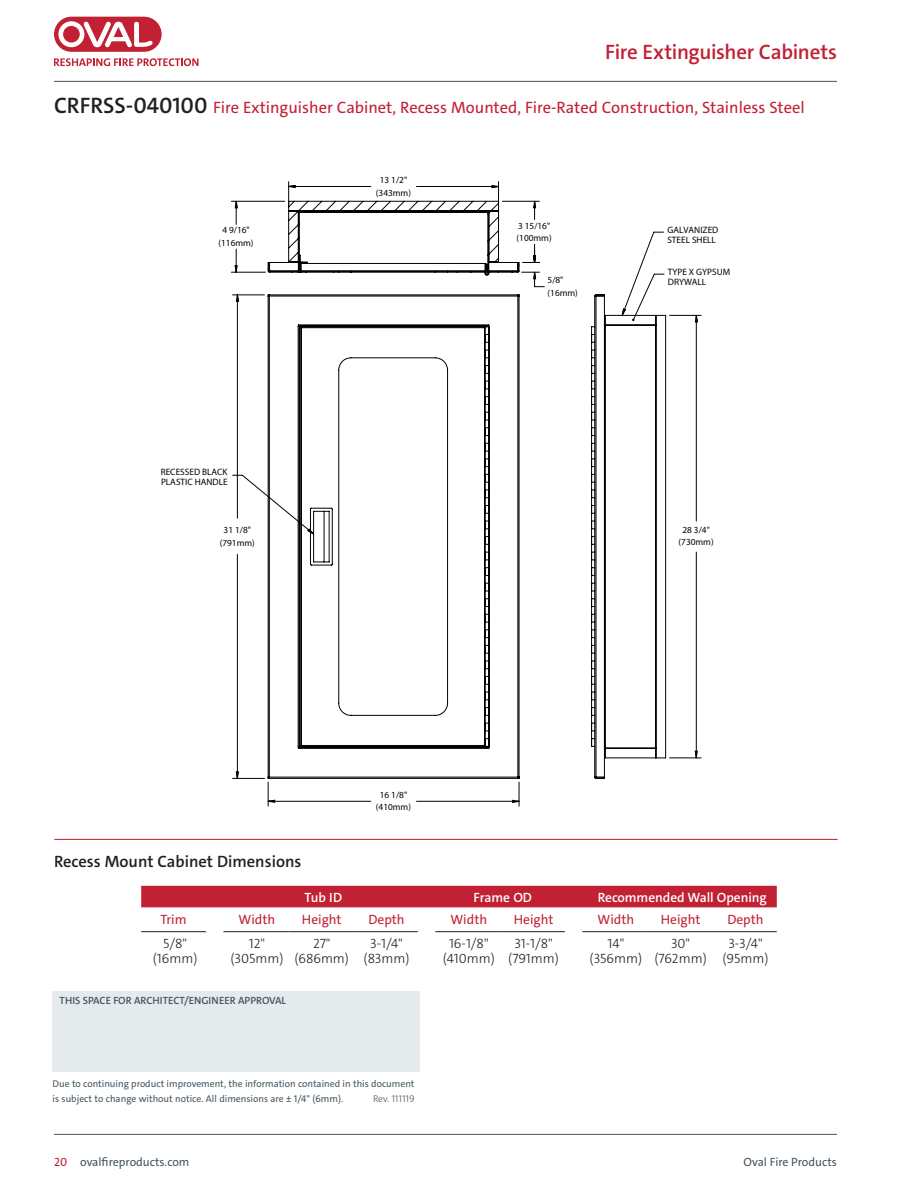
<style>
.page{position:relative;width:918px;height:1188px;background:#fff}
.page>*{position:absolute;margin:0;border:0;box-sizing:border-box;transform-origin:0 0}
.t1{font:600 21px "The Sans C4 s";letter-spacing:-.015em;color:#c22033}
.Product_Title{font:16.5px "The Sans C4 s";color:#c31f32}
.table-options{font:600 16.5px "The Sans C4 s";color:#231f20}
.Ordering_Info_Table{font:300 13.5px "The Sans C4 s";color:#231f20}
.Options_Body{font:13.5px "The Sans C4 s";color:#c22033}
.Options_Body-2{font:600 13.5px "The Sans C4 s";letter-spacing:-.005em;color:#fff}
.t2{font:12px "The Sans C4 s";color:#465560}
.t3{font:600 10.5px "The Sans C4 s";color:#465560}
.t4{font:9.75px/15px "The Sans C4 s";color:#465560}
.Body{font:300 9.75px "The Sans C4 s";color:#465560}
.t5{font:9.3px/12.3px "Myriad Pro";color:#020304;text-align:center}
.s1{font-weight:600;font-size:22.5px;color:#231f20}
.s2{color:#c22033}
</style>
<div class="page">
<hr style="left:54px;top:81px;width:783px;height:1px;background:#465560">
<hr style="left:54px;top:1134px;width:783px;height:1px;background:#465560">
<div style="left:53px;top:991px;width:367px;height:81px;background:#e5eaed"></div>
<div style="left:54px;top:17px;width:108px;height:35px;background:#c22033;border-radius:17px"></div>
<svg style="left:58px;top:21px;width:95px;height:27px"></svg>
<svg style="left:54px;top:58px;width:144px;height:8px"></svg>
<svg style="left:235px;top:185px;width:463px;height:618px"></svg>
<svg style="left:268px;top:201px;width:398px;height:578px"></svg>
<hr style="left:54px;top:839px;width:784px;height:1px;background:#c22033">
<div style="left:141px;top:886px;width:636px;height:21px;background:#c22033"></div>
<hr style="left:141px;top:931px;width:65px;height:1px;background:#231f20">
<hr style="left:223px;top:931px;width:65px;height:1px;background:#231f20">
<hr style="left:288px;top:931px;width:65px;height:1px;background:#231f20">
<hr style="left:353px;top:931px;width:65px;height:1px;background:#231f20">
<hr style="left:435px;top:931px;width:65px;height:1px;background:#231f20">
<hr style="left:500px;top:931px;width:65px;height:1px;background:#231f20">
<hr style="left:582px;top:931px;width:65px;height:1px;background:#231f20">
<hr style="left:647px;top:931px;width:65px;height:1px;background:#231f20">
<hr style="left:712px;top:931px;width:65px;height:1px;background:#231f20">
<p class="t1" style="left:605px;top:38px;width:233px">Fire Extinguisher Cabinets</p>
<p class="Product_Title" style="left:54px;top:97px;width:752px"><span class="s1">CRFRSS-040100</span> Fire Extinguisher Cabinet, Recess Mounted, Fire-Rated Construction, Stainless Steel</p>
<p class="t5" style="left:376px;top:174px;width:37px">13 1/2" (343mm)</p>
<p class="t5" style="left:219px;top:224px;width:37px">4 9/16" (116mm)</p>
<p class="t5" style="left:517px;top:219px;width:37px;text-align:left">3 15/16" (100mm)</p>
<p class="t5" style="left:161px;top:466px;width:69px;line-height:10.8px;text-align:left">RECESSED BLACK<br>PLASTIC HANDLE</p>
<p class="t5" style="left:220px;top:524px;width:37px">31 1/8" (791mm)</p>
<p class="t5" style="left:548px;top:274px;width:32px;text-align:left">5/8" (16mm)</p>
<p class="t5" style="left:667px;top:224px;width:53px;line-height:10.8px;text-align:left">GALVANIZED<br>STEEL SHELL</p>
<p class="t5" style="left:668px;top:266px;width:64px;line-height:10.8px;text-align:left">TYPE X GYPSUM<br>DRYWALL</p>
<p class="t5" style="left:679px;top:523px;width:37px">28 3/4" (730mm)</p>
<p class="table-options" style="left:54px;top:851px;width:249px">Recess Mount Cabinet Dimensions</p>
<p class="t5" style="left:376px;top:789px;width:37px">16 1/8" (410mm)</p>
<p class="Options_Body-2" style="left:305px;top:888px;width:39px">Tub ID</p>
<p class="Options_Body-2" style="left:474px;top:888px;width:60px">Frame OD</p>
<p class="Options_Body-2" style="left:598px;top:888px;width:170px">Recommended Wall Opening</p>
<p class="Options_Body" style="left:161px;top:911px;width:28px">Trim</p>
<p class="Options_Body" style="left:239px;top:911px;width:38px">Width</p>
<p class="Options_Body" style="left:302px;top:911px;width:41px">Height</p>
<p class="Options_Body" style="left:369px;top:911px;width:38px">Depth</p>
<p class="Options_Body" style="left:451px;top:911px;width:38px">Width</p>
<p class="Options_Body" style="left:514px;top:911px;width:41px">Height</p>
<p class="Options_Body" style="left:598px;top:911px;width:38px">Width</p>
<p class="Options_Body" style="left:661px;top:911px;width:41px">Height</p>
<p class="Options_Body" style="left:727px;top:911px;width:38px">Depth</p>
<p class="Ordering_Info_Table" style="left:163px;top:935px;width:25px">5/8"</p>
<p class="Ordering_Info_Table" style="left:153px;top:950px;width:46px">(16mm)</p>
<p class="Ordering_Info_Table" style="left:370px;top:935px;width:34px">3-1/4"</p>
<p class="Ordering_Info_Table" style="left:364px;top:950px;width:47px">(83mm)</p>
<p class="Ordering_Info_Table" style="left:449px;top:935px;width:41px">16-1/8"</p>
<p class="Ordering_Info_Table" style="left:443px;top:950px;width:53px">(410mm)</p>
<p class="Ordering_Info_Table" style="left:515px;top:935px;width:40px">31-1/8"</p>
<p class="Ordering_Info_Table" style="left:508px;top:950px;width:52px">(791mm)</p>
<p class="Ordering_Info_Table" style="left:728px;top:935px;width:36px">3-3/4"</p>
<p class="Ordering_Info_Table" style="left:722px;top:950px;width:48px">(95mm)</p>
<p class="Ordering_Info_Table" style="left:249px;top:935px;width:18px">12"</p>
<p class="Ordering_Info_Table" style="left:230px;top:950px;width:54px">(305mm)</p>
<p class="Ordering_Info_Table" style="left:313px;top:935px;width:19px">27"</p>
<p class="Ordering_Info_Table" style="left:294px;top:950px;width:56px">(686mm)</p>
<p class="Ordering_Info_Table" style="left:607px;top:935px;width:18px">14"</p>
<p class="Ordering_Info_Table" style="left:590px;top:950px;width:54px">(356mm)</p>
<p class="Ordering_Info_Table" style="left:671px;top:935px;width:21px">30"</p>
<p class="Ordering_Info_Table" style="left:655px;top:950px;width:54px">(762mm)</p>
<p class="t3" style="left:60px;top:994px;width:228px">THIS SPACE FOR ARCHITECT/ENGINEER APPROVAL</p>
<p class="t4" style="left:53px;top:1076px;width:364px">Due to continuing product improvement, the information contained in this document is subject to change without notice. All dimensions are ± 1/4" (6mm).</p>
<p class="Body" style="left:373px;top:1092px;width:43px">Rev. 111119</p>
<p class="t2" style="left:54px;top:1154px;width:137px"><span class="s2">20</span> ovalfireproducts.com</p>
<p class="t2" style="left:744px;top:1154px;width:95px">Oval Fire Products</p>
</div>
